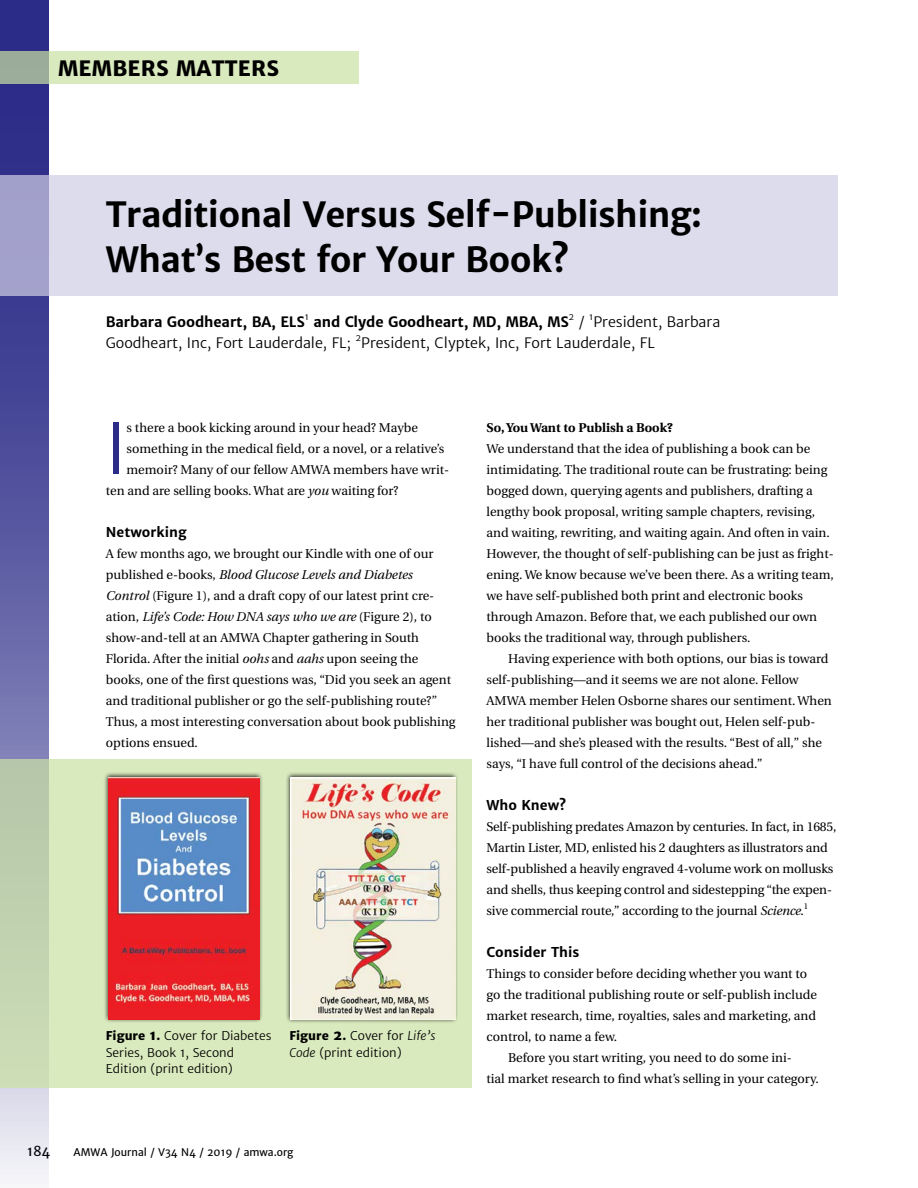
<style>
.page{position:relative;width:918px;height:1188px;background:#fff}
.page>*{position:absolute;margin:0;border:0;box-sizing:border-box;transform-origin:0 0}
.t1{font:69.3px "Merriweather Sans";color:#2b2b88}
.t2{font:700 34.5px/45px "Merriweather Sans";letter-spacing:-.02em;color:#000}
.t3{font:800 21px "Merriweather Sans";letter-spacing:.01em;color:#000}
.t4{font:14.25px "Merriweather Sans";color:#000}
.t5{font:700 14.25px "Merriweather Sans";letter-spacing:-.01em;color:#000}
.t6{font:700 13.5px "Merriweather Sans";color:#000}
.t7{font:13.5px "Merriweather Sans";color:#000}
.t8{font:12.75px/21px "Utopia";color:#000}
.t9{font:700 12.75px "Utopia";color:#000}
.t10{font:12px/16.5px "Merriweather Sans";color:#000}
.t11{font:10.5px "Merriweather Sans";color:#000}
.t12{font:9.3px "Merriweather Sans";color:#000}
.t13{font:8.25px "Utopia";color:#000}
.s1{font-style:italic}
.s2{font-weight:800}
.s3{font-weight:800;font-size:13.5px}
</style>
<div class="page">
<svg style="left:0;top:0;width:49px;height:1179px;background:#6363a7"></svg>
<svg style="left:0;top:759px;width:471px;height:329px;background:#d3e4ba"></svg>
<svg style="left:0;top:51px;width:359px;height:33px;background:#d0e1b9"></svg>
<div style="left:0;top:176px;width:838px;height:120px;background:#dddcec"></div>
<div style="left:104px;top:772px;width:159px;height:251px;background:#000;opacity:.81"></div>
<img style="left:109px;top:777px;width:150px;height:242px">
<div style="left:285px;top:772px;width:174px;height:251px;background:#000;opacity:.81"></div>
<img style="left:291px;top:777px;width:164px;height:243px">
<h3 class="t3" style="left:58px;top:55px;width:222px">MEMBERS MATTERS</h3>
<h2 class="t2" style="left:106px;top:192px;width:598px">Traditional Versus Self-Publishing:<br>What’s Best for Your Book?</h2>
<p class="t5" style="left:106px;top:313px;width:201px">Barbara Goodheart, BA, ELS</p>
<p class="t12" style="left:305px;top:311px;width:6px">1</p>
<p class="t5" style="left:313px;top:313px;width:257px">and Clyde Goodheart, MD, MBA, MS</p>
<p class="t12" style="left:569px;top:311px;width:7px">2</p>
<p class="t4" style="left:579px;top:313px;width:7px">/</p>
<p class="t12" style="left:589px;top:311px;width:6px">1</p>
<p class="t4" style="left:593px;top:313px;width:128px">President, Barbara</p>
<p class="t4" style="left:106px;top:334px;width:247px">Goodheart, Inc, Fort Lauderdale, FL;</p>
<p class="t12" style="left:355px;top:332px;width:7px">2</p>
<p class="t4" style="left:361px;top:334px;width:295px">President, Clyptek, Inc, Fort Lauderdale, FL</p>
<h1 class="t1" style="left:106px;top:407px;width:22px">I</h1>
<p class="t8" style="left:127px;top:417px;width:293px">s there a book kicking around in your head? Maybe</p>
<p class="t8" style="left:127px;top:438px;width:319px">something in the medical field, or a novel, or a relative’s</p>
<p class="t8" style="left:127px;top:459px;width:324px">memoir? Many of our fellow AMWA members have writ-</p>
<p class="t8" style="left:106px;top:480px;width:294px">ten and are selling books. What are <span class="s1">you</span> waiting for?</p>
<p class="t6" style="left:106px;top:524px;width:82px">Networking</p>
<p class="t8" style="left:106px;top:543px;width:351px">A few months ago, we brought our Kindle with one of our published e-books, <span class="s1">Blood Glucose Levels and Diabetes Control</span> (Figure 1), and a draft copy of our latest print cre&shy;ation, <span class="s1">Life’s Code: How DNA says who we are</span> (Figure 2), to show-and-tell at an AMWA Chapter gathering in South Florida. After the initial <span class="s1">oohs</span> and <span class="s1">aahs</span> upon seeing the books, one of the first questions was, “Did you seek an agent and traditional publisher or go the self-publishing route?” Thus, a most interesting conversation about book publishing options ensued.</p>
<p class="t10" style="left:106px;top:1028px;width:167px"><span class="s2">Figure</span> <span class="s3">1</span><span class="s2">.</span> Cover for Diabetes<br>Series, Book 1, Second<br>Edition (print edition)</p>
<p class="t10" style="left:289px;top:1028px;width:148px"><span class="s2">Figure</span> <span class="s3">2</span><span class="s2">.</span> Cover for <span class="s1">Life’s<br>Code</span> (print edition)</p>
<p class="t7" style="left:27px;top:1143px;width:25px">184</p>
<p class="t11" style="left:74px;top:1146px;width:221px">AMWA Journal / V34 N4 / 2019 / amwa.org</p>
<p class="t9" style="left:487px;top:420px;width:188px">So, You Want to Publish a Book?</p>
<p class="t8" style="left:487px;top:438px;width:349px">We understand that the idea of publishing a book can be intimidating. The traditional route can be frustrating: being bogged down, querying agents and publishers, drafting a lengthy book proposal, writing sample chapters, revising, and waiting, rewriting, and waiting again. And often in vain.<br>However, the thought of self-publishing can be just as fright&shy;ening. We know because we’ve been there. As a writing team, we have self-published both print and electronic books through Amazon. Before that, we each published our own books the traditional way, through publishers.</p>
<p class="t8" style="left:487px;top:648px;width:347px;text-indent:22px">Having experience with both options, our bias is toward self-publishing—and it seems we are not alone. Fellow AMWA member Helen Osborne shares our sentiment. When her traditional publisher was bought out, Helen self-pub&shy;lished—and she’s pleased with the results. “Best of all,” she says, “I have full control of the decisions ahead.”</p>
<p class="t6" style="left:487px;top:797px;width:81px">Who Knew?</p>
<p class="t8" style="left:487px;top:816px;width:352px">Self-publishing predates Amazon by centuries. In fact, in 1685, Martin Lister, MD, enlisted his 2 daughters as illustrators and self-published a heavily engraved 4-volume work on mollusks and shells, thus keeping control and sidestepping “the expen&shy;sive commercial route,” according to the journal <span class="s1">Science</span>.</p>
<p class="t13" style="left:804px;top:901px;width:6px">1</p>
<p class="t6" style="left:487px;top:944px;width:94px">Consider This</p>
<p class="t8" style="left:487px;top:963px;width:322px">Things to consider before deciding whether you want to</p>
<p class="t8" style="left:487px;top:984px;width:332px">go the traditional publishing route or self-publish include</p>
<p class="t8" style="left:487px;top:1005px;width:331px">market research, time, royalties, sales and marketing, and</p>
<p class="t8" style="left:487px;top:1026px;width:132px">control, to name a few.</p>
<p class="t8" style="left:508px;top:1047px;width:285px">Before you start writing, you need to do some ini-</p>
<p class="t8" style="left:487px;top:1068px;width:334px">tial market research to find what’s selling in your category.</p>
</div>
